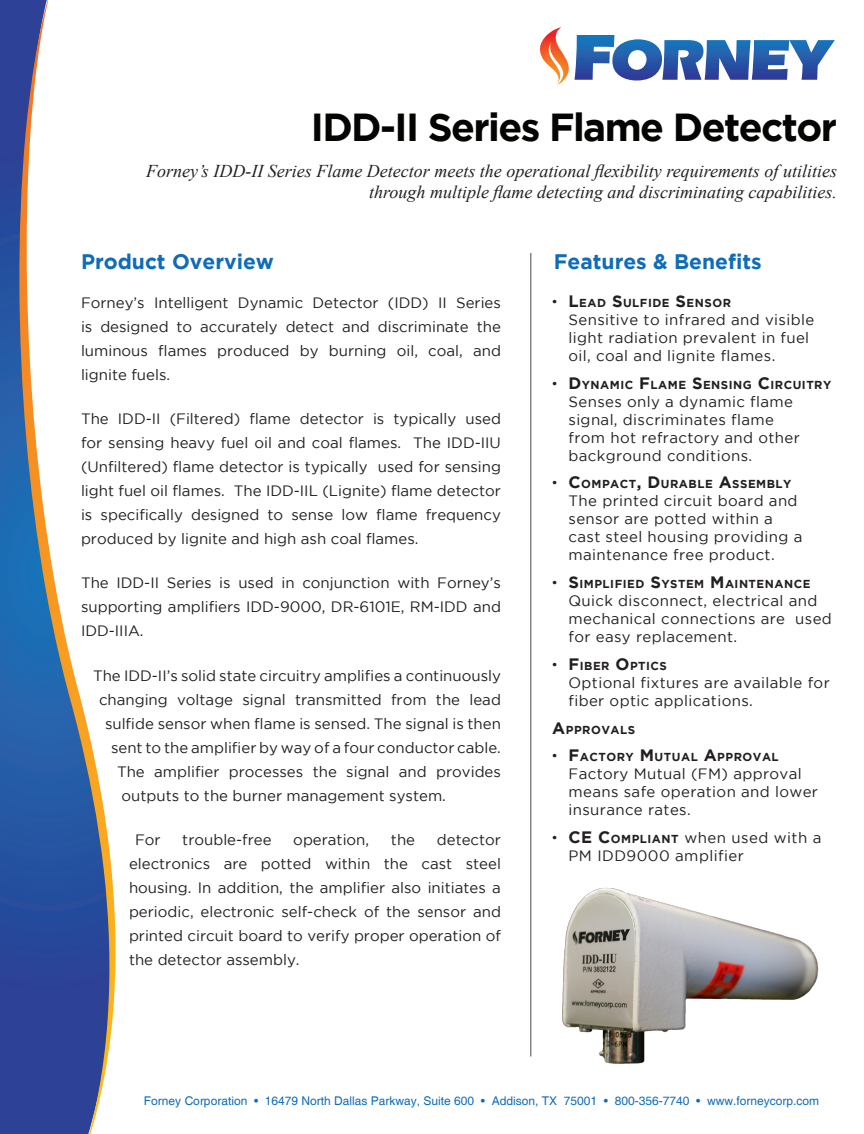
<style>
.page{position:relative;width:864px;height:1134px;background:#fff}
.page>*{position:absolute;margin:0;border:0;box-sizing:border-box;transform-origin:0 0}
.t1{font:700 39px "Gotham";letter-spacing:-.04em;color:#040503}
.t2{font:700 21px "Gotham";color:#106cb6}
.t3{font:italic 18px/21.6px "Times New Roman";color:#231f20;text-align:right}
.Body{font:15px/24px "Gotham";letter-spacing:.025em;color:#231f20}
.Body-2{font:15px "Gotham";color:#231f20}
.t4{font:12px "Helvetica";color:#106cb6}
.Bulleted_Text{font:700 11.55px "Gotham";letter-spacing:.045em;color:#231f20}
.s1{font-family:"Adobe Caslon Pro";font-weight:400;font-size:15px}
.s2{font-size:16.5px}
.s3{font-family:"Adobe Caslon Pro"}
.s4{font-weight:700;font-size:16.5px}
.s5{font-weight:700;font-size:11.55px}
</style>
<div class="page">
<svg style="left:540px;top:27px;width:295px;height:58px"></svg>
<hr style="left:530px;top:253px;width:1px;height:803px;background:#808285">
<img style="left:562px;top:887px;width:257px;height:177px">
<svg style="left:0;top:0;width:19px;height:1134px;background:#2653a2"></svg>
<svg style="left:19px;top:0;width:96px;height:1134px"></svg>
<p class="t1" style="left:311px;top:104px;width:528px">IDD-II Series Flame Detector</p>
<p class="t3" style="left:146px;top:160px;width:692px">Forney’s IDD-II Series Flame Detector meets the operational flexibility requirements of utilities through multiple flame detecting and discriminating capabilities.</p>
<p class="t2" style="left:81px;top:249px;width:195px">Product Overview</p>
<p class="t2" style="left:554px;top:249px;width:209px">Features &amp; Benefits</p>
<p class="Body" style="left:81px;top:290px;width:421px;text-align:justify">Forney’s Intelligent Dynamic Detector (IDD) II Series is designed to accurately detect and discriminate the luminous flames produced by burning oil, coal, and lignite fuels.</p>
<p class="Body" style="left:81px;top:407px;width:422px;text-align:justify">The IDD-II (Filtered) flame detector is typically used for sensing heavy fuel oil and coal flames. The IDD-IIU (Unfiltered) flame detector is typically used for sensing light fuel oil flames. The IDD-IIL (Lignite) flame detector is specifically designed to sense low flame frequency produced by lignite and high ash coal flames.</p>
<p class="Body" style="left:81px;top:571px;width:421px;text-align:justify">The IDD-II Series is used in conjunction with Forney’s supporting amplifiers IDD-9000, DR-6101E, RM-IDD and IDD-IIIA.</p>
<p class="Body-2" style="left:93px;top:667px;width:410px">The IDD-II’s solid state circuitry amplifies a continuously</p>
<p class="Body-2" style="left:99px;top:691px;width:403px">changing voltage signal transmitted from the lead</p>
<p class="Body-2" style="left:105px;top:715px;width:398px">sulfide sensor when flame is sensed. The signal is then</p>
<p class="Body-2" style="left:111px;top:739px;width:391px">sent to the amplifier by way of a four conductor cable.</p>
<p class="Body-2" style="left:117px;top:763px;width:386px">The amplifier processes the signal and provides</p>
<p class="Body-2" style="left:122px;top:787px;width:326px">outputs to the burner management system.</p>
<p class="Body" style="left:135px;top:827px;width:27px">For</p>
<p class="Body-2" style="left:182px;top:831px;width:91px">trouble-free</p>
<p class="Body-2" style="left:293px;top:831px;width:77px">operation,</p>
<p class="Body" style="left:391px;top:827px;width:26px">the</p>
<p class="Body" style="left:129px;top:827px;width:374px;text-align:justify;text-indent:308px">detector electronics are potted within the cast steel housing. In addition, the amplifier also initiates a periodic, electronic self-check of the sensor and printed circuit board to verify proper operation of the detector assembly.</p>
<p class="Bulleted_Text" style="left:552px;top:296px;width:180px"><span class="s1">•</span> <span class="s2">L</span>EAD <span class="s2">S</span>ULFIDE <span class="s2">S</span>ENSOR</p>
<p class="Body" style="left:568px;top:310px;width:247px;line-height:18px">Sensitive to infrared and visible light radiation prevalent in fuel oil, coal and lignite flames.</p>
<p class="Bulleted_Text" style="left:552px;top:378px;width:281px"><span class="s1">•</span> <span class="s2">D</span>YNAMIC <span class="s2">F</span>LAME <span class="s2">S</span>ENSING <span class="s2">C</span>IRCUITRY</p>
<p class="Body" style="left:568px;top:392px;width:233px;line-height:18px">Senses only a dynamic flame signal, discriminates flame from hot refractory and other background conditions.</p>
<p class="Bulleted_Text" style="left:552px;top:478px;width:241px"><span class="s1">•</span> <span class="s2">C</span>OMPACT<span class="s2">, D</span>URABLE <span class="s2">A</span>SSEMBLY</p>
<p class="Body" style="left:568px;top:492px;width:235px;line-height:18px">The printed circuit board and sensor are potted within a cast steel housing providing a maintenance free product.</p>
<p class="Bulleted_Text" style="left:552px;top:577px;width:260px"><span class="s1">•</span> <span class="s2">S</span>IMPLIFIED <span class="s2">S</span>YSTEM <span class="s2">M</span>AINTENANCE</p>
<p class="Body" style="left:568px;top:592px;width:265px;line-height:18px">Quick disconnect, electrical and mechanical connections are used for easy replacement.</p>
<p class="Bulleted_Text" style="left:552px;top:659px;width:115px"><span class="s1">•</span> <span class="s2">F</span>IBER <span class="s2">O</span>PTICS</p>
<p class="Body" style="left:568px;top:673px;width:263px;line-height:18px">Optional fixtures are available for fiber optic applications.</p>
<p class="Bulleted_Text" style="left:552px;top:723px;width:76px"><span class="s2">A</span>PPROVALS</p>
<p class="Bulleted_Text" style="left:552px;top:751px;width:227px"><span class="s1">•</span> <span class="s2">F</span>ACTORY <span class="s2">M</span> UTUAL <span class="s2">A</span>PPROVAL</p>
<p class="Body" style="left:568px;top:765px;width:251px;line-height:18px">Factory Mutual (FM) approval means safe operation and lower insurance rates.</p>
<p class="Body" style="left:568px;top:829px;width:254px;line-height:18px;text-indent:-16px"><span class="s3">•</span> <span class="s4">CE C</span><span class="s5">OMPLIANT</span> when used with a<br>PM IDD9000 amplifier</p>
<p class="t4" style="left:144px;top:1094px;width:677px">Forney Corporation • 16479 North Dallas Parkway, Suite 600 • Addison, TX 75001 • 800-356-7740 • www.forneycorp.com</p>
</div>
